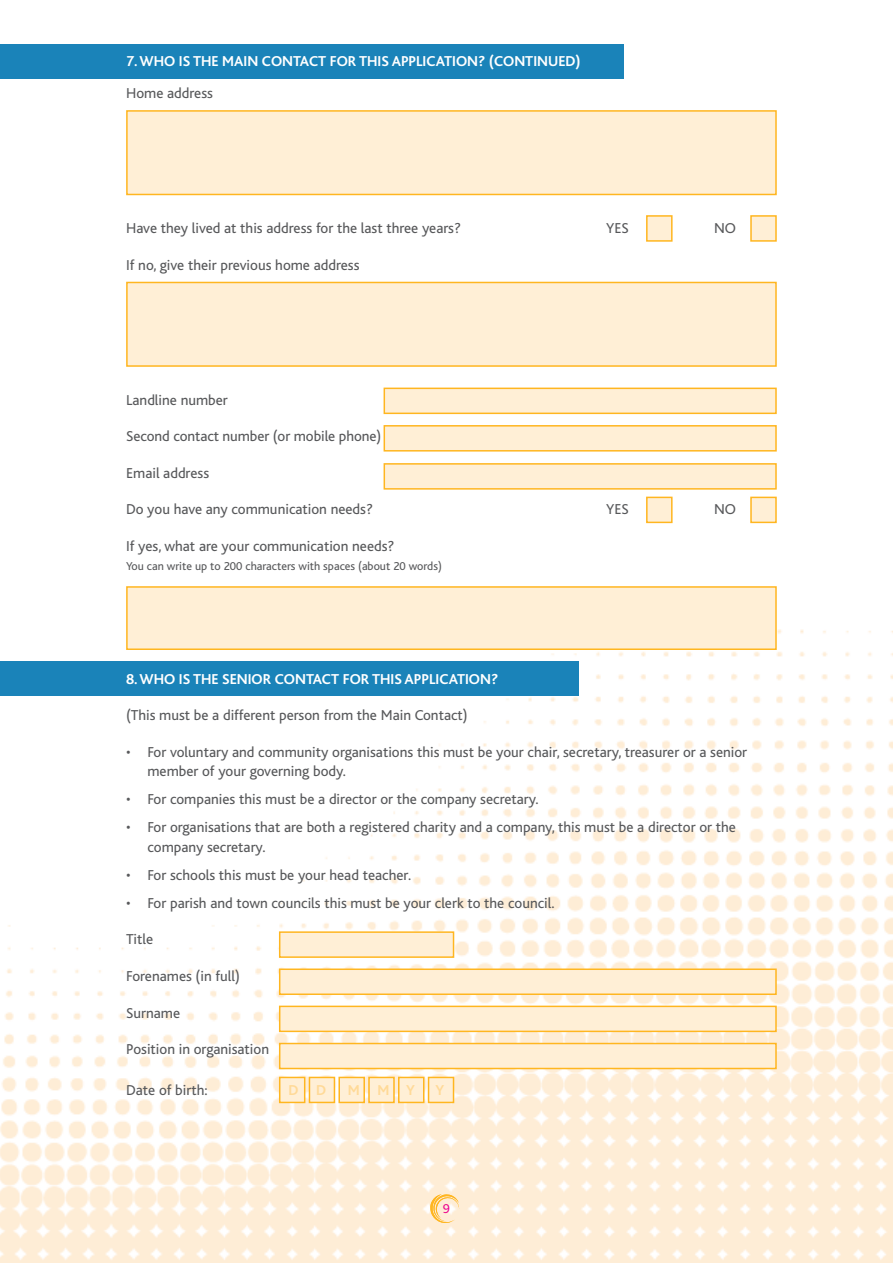
<style>
.page{position:relative;width:893px;height:1263px;background:#fff}
.page>*{position:absolute;margin:0;border:0;box-sizing:border-box;transform-origin:0 0}
.t1{font:15px/19.5px "Bliss";color:#57585a}
.t2{font:700 15px "Bliss";color:#fff}
.t3{font:700 15px "Bliss";color:#ffda98}
.t4{font:13.5px "Bliss";color:#ed088c}
.t5{font:12px "Bliss";color:#57585a}
</style>
<div class="page">
<img style="left:0;top:387px;width:893px;height:876px">
<div style="left:0;top:45px;width:624px;height:34px;background:#1a83b9"></div>
<svg style="left:430px;top:1194px;width:29px;height:29px"></svg>
<div style="left:646px;top:215px;width:27px;height:27px;background:#ffefd6;border:2px solid #ffb620"></div>
<div style="left:646px;top:497px;width:27px;height:26px;background:#ffefd6;border:2px solid #ffb620"></div>
<div style="left:750px;top:215px;width:27px;height:27px;background:#ffefd6;border:2px solid #ffb620"></div>
<div style="left:750px;top:497px;width:27px;height:26px;background:#ffefd6;border:2px solid #ffb620"></div>
<div style="left:126px;top:110px;width:651px;height:85px;background:#ffefd6;border:2px solid #ffb620"></div>
<div style="left:126px;top:282px;width:651px;height:85px;background:#ffefd6;border:2px solid #ffb620"></div>
<div style="left:384px;top:388px;width:393px;height:26px;background:#ffefd6;border:2px solid #ffb620"></div>
<div style="left:384px;top:425px;width:393px;height:27px;background:#ffefd6;border:2px solid #ffb620"></div>
<div style="left:384px;top:463px;width:393px;height:27px;background:#ffefd6;border:2px solid #ffb620"></div>
<div style="left:126px;top:586px;width:651px;height:64px;background:#ffefd6;border:2px solid #ffb620"></div>
<div style="left:0;top:662px;width:578px;height:34px;background:#1a83b9"></div>
<div style="left:279px;top:931px;width:175px;height:27px;background:#ffefd6;border:2px solid #ffb620"></div>
<div style="left:279px;top:968px;width:498px;height:27px;background:#ffefd6;border:2px solid #ffb620"></div>
<div style="left:279px;top:1006px;width:498px;height:26px;background:#ffefd6;border:2px solid #ffb620"></div>
<div style="left:279px;top:1043px;width:498px;height:26px;background:#ffefd6;border:2px solid #ffb620"></div>
<div style="left:279px;top:1077px;width:26px;height:26px;background:#ffefd6;border:2px solid #ffb620"></div>
<div style="left:309px;top:1077px;width:26px;height:26px;background:#ffefd6;border:2px solid #ffb620"></div>
<div style="left:338px;top:1077px;width:27px;height:26px;background:#ffefd6;border:2px solid #ffb620"></div>
<div style="left:368px;top:1077px;width:27px;height:26px;background:#ffefd6;border:2px solid #ffb620"></div>
<div style="left:398px;top:1077px;width:26px;height:26px;background:#ffefd6;border:2px solid #ffb620"></div>
<div style="left:428px;top:1077px;width:26px;height:26px;background:#ffefd6;border:2px solid #ffb620"></div>
<p class="t2" style="left:126px;top:53px;width:456px">7. WHO IS THE MAIN CONTACT FOR THIS APPLICATION? (CONTINUED)</p>
<p class="t1" style="left:126px;top:84px;width:88px">Home address</p>
<p class="t1" style="left:126px;top:219px;width:336px">Have they lived at this address for the last three years?</p>
<p class="t1" style="left:606px;top:219px;width:24px">YES</p>
<p class="t1" style="left:714px;top:219px;width:23px">NO</p>
<p class="t1" style="left:126px;top:255px;width:235px">If no, give their previous home address</p>
<p class="t1" style="left:126px;top:390px;width:103px">Landline number</p>
<p class="t1" style="left:126px;top:427px;width:257px">Second contact number (or mobile phone)</p>
<p class="t1" style="left:126px;top:463px;width:85px">Email address</p>
<p class="t1" style="left:126px;top:500px;width:248px">Do you have any communication needs?</p>
<p class="t1" style="left:606px;top:500px;width:24px">YES</p>
<p class="t1" style="left:714px;top:500px;width:23px">NO</p>
<p class="t1" style="left:126px;top:536px;width:270px">If yes, what are your communication needs?</p>
<p class="t5" style="left:126px;top:560px;width:317px">You can write up to 200 characters with spaces (about 20 words)</p>
<p class="t2" style="left:126px;top:671px;width:374px">8. WHO IS THE SENIOR CONTACT FOR THIS APPLICATION?</p>
<p class="t1" style="left:126px;top:706px;width:343px">(This must be a different person from the Main Contact)</p>
<p class="t1" style="left:147px;top:742px;width:601px;text-indent:-21px">• For voluntary and community organisations this must be your chair, secretary, treasurer or a senior member of your governing body.</p>
<p class="t1" style="left:126px;top:790px;width:414px">• For companies this must be a director or the company secretary.</p>
<p class="t1" style="left:147px;top:818px;width:590px;text-indent:-21px">• For organisations that are both a registered charity and a company, this must be a director or the company secretary.</p>
<p class="t1" style="left:126px;top:865px;width:286px">• For schools this must be your head teacher.</p>
<p class="t1" style="left:126px;top:893px;width:430px">• For parish and town councils this must be your clerk to the council.</p>
<p class="t1" style="left:126px;top:930px;width:29px">Title</p>
<p class="t1" style="left:126px;top:966px;width:115px">Forenames (in full)</p>
<p class="t1" style="left:126px;top:1003px;width:56px">Surname</p>
<p class="t1" style="left:126px;top:1040px;width:144px">Position in organisation</p>
<p class="t1" style="left:126px;top:1080px;width:83px">Date of birth:</p>
<p class="t3" style="left:288px;top:1082px;width:39px">D D</p>
<p class="t3" style="left:348px;top:1082px;width:69px">M M Y</p>
<p class="t3" style="left:435px;top:1082px;width:10px">Y</p>
<p class="t4" style="left:443px;top:1201px;width:9px">9</p>
</div>
